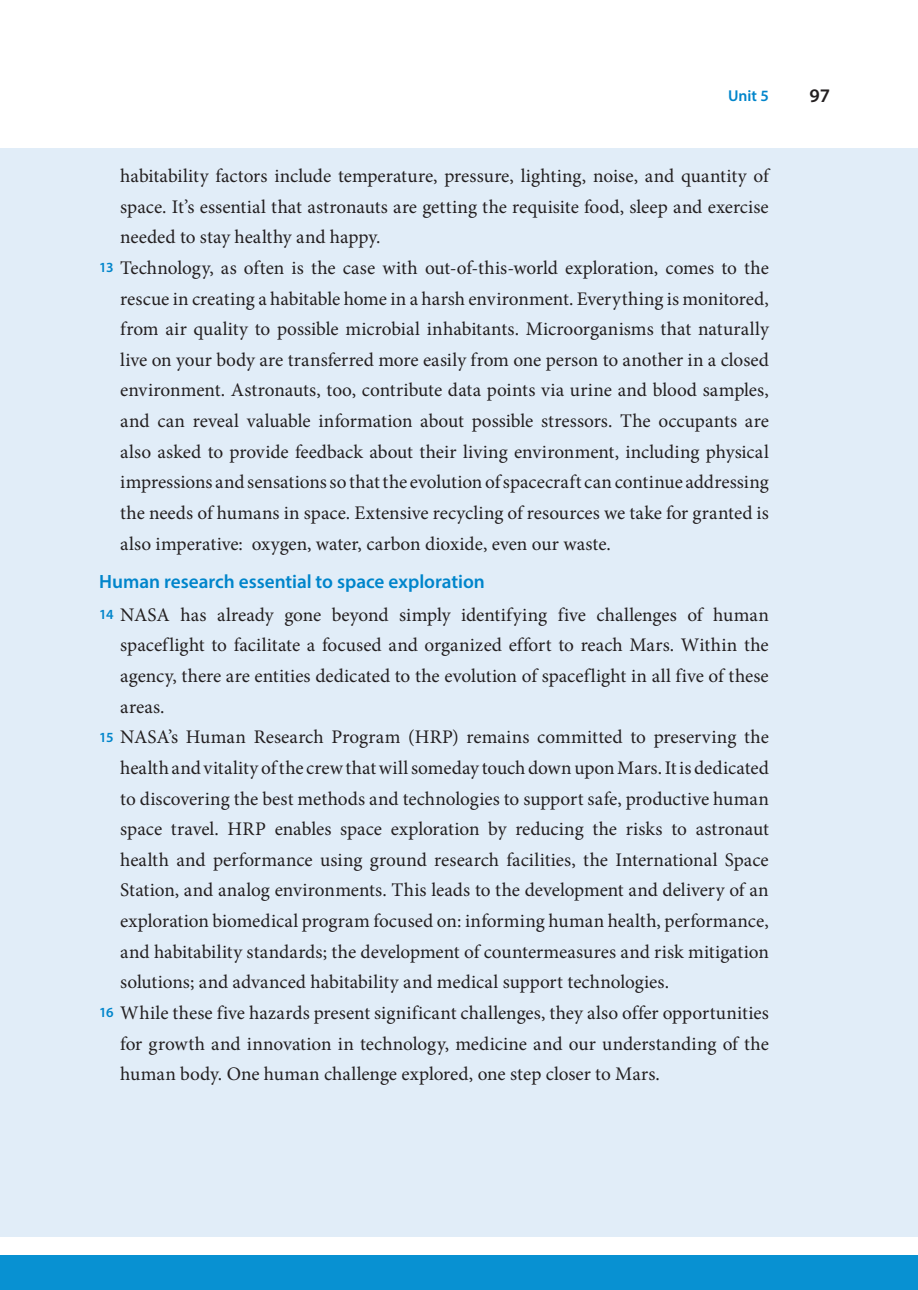
<style>
.page{position:relative;width:918px;height:1290px;background:#fff}
.page>*{position:absolute;margin:0;border:0;box-sizing:border-box;transform-origin:0 0}
.t1{font:19.25px "Minion Pro";color:#231f20}
.t2{font:600 19.25px "Myriad Pro";letter-spacing:-.005em;color:#0085cb}
.t3{font:600 19.25px "Myriad Pro";color:#231f20}
.t4{font:600 15.75px "Myriad Pro";color:#0085cb}
.s1{font-family:"Myriad Pro";font-weight:600;font-size:14px;color:#0085cb}
</style>
<div class="page">
<div style="left:0;top:1255px;width:918px;height:35px;background:#0891d2"></div>
<div style="left:0;top:149px;width:918px;height:1088px;background:#e1edf8"></div>
<p class="t4" style="left:728px;top:85px;width:42px">Unit 5</p>
<p class="t3" style="left:809px;top:83px;width:22px">97</p>
<p class="t1" style="left:120px;top:163px;width:650px">habitability factors include temperature, pressure, lighting, noise, and quantity of</p>
<p class="t1" style="left:120px;top:194px;width:650px">space. It’s essential that astronauts are getting the requisite food, sleep and exercise</p>
<p class="t1" style="left:120px;top:224px;width:262px">needed to stay healthy and happy.</p>
<p class="t1" style="left:99px;top:255px;width:671px"><span class="s1">13</span> Technology, as often is the case with out-of-this-world exploration, comes to the</p>
<p class="t1" style="left:120px;top:285px;width:650px">rescue in creating a habitable home in a harsh environment. Everything is monitored,</p>
<p class="t1" style="left:120px;top:316px;width:650px">from air quality to possible microbial inhabitants. Microorganisms that naturally</p>
<p class="t1" style="left:120px;top:347px;width:650px">live on your body are transferred more easily from one person to another in a closed</p>
<p class="t1" style="left:120px;top:377px;width:650px">environment. Astronauts, too, contribute data points via urine and blood samples,</p>
<p class="t1" style="left:120px;top:408px;width:650px">and can reveal valuable information about possible stressors. The occupants are</p>
<p class="t1" style="left:120px;top:439px;width:650px">also asked to provide feedback about their living environment, including physical</p>
<p class="t1" style="left:120px;top:469px;width:650px">impressions and sensations so that the evolution of spacecraft can continue addressing</p>
<p class="t1" style="left:120px;top:500px;width:650px">the needs of humans in space. Extensive recycling of resources we take for granted is</p>
<p class="t1" style="left:120px;top:530px;width:492px">also imperative: oxygen, water, carbon dioxide, even our waste.</p>
<p class="t2" style="left:99px;top:570px;width:387px">Human research essential to space exploration</p>
<p class="t1" style="left:99px;top:602px;width:671px"><span class="s1">14</span> NASA has already gone beyond simply identifying five challenges of human</p>
<p class="t1" style="left:120px;top:632px;width:650px">spaceflight to facilitate a focused and organized effort to reach Mars. Within the</p>
<p class="t1" style="left:120px;top:663px;width:650px">agency, there are entities dedicated to the evolution of spaceflight in all five of these</p>
<p class="t1" style="left:120px;top:694px;width:46px">areas.</p>
<p class="t1" style="left:99px;top:724px;width:671px"><span class="s1">15</span> NASA’s Human Research Program (HRP) remains committed to preserving the</p>
<p class="t1" style="left:120px;top:755px;width:650px">health and vitality of the crew that will someday touch down upon Mars. It is dedicated</p>
<p class="t1" style="left:120px;top:785px;width:650px">to discovering the best methods and technologies to support safe, productive human</p>
<p class="t1" style="left:120px;top:816px;width:650px">space travel. HRP enables space exploration by reducing the risks to astronaut</p>
<p class="t1" style="left:120px;top:847px;width:650px">health and performance using ground research facilities, the International Space</p>
<p class="t1" style="left:120px;top:877px;width:650px">Station, and analog environments. This leads to the development and delivery of an</p>
<p class="t1" style="left:120px;top:908px;width:650px">exploration biomedical program focused on: informing human health, performance,</p>
<p class="t1" style="left:120px;top:939px;width:650px">and habitability standards; the development of countermeasures and risk mitigation</p>
<p class="t1" style="left:120px;top:969px;width:550px">solutions; and advanced habitability and medical support technologies.</p>
<p class="t1" style="left:99px;top:1000px;width:671px"><span class="s1">16</span> While these five hazards present significant challenges, they also offer opportunities</p>
<p class="t1" style="left:120px;top:1030px;width:650px">for growth and innovation in technology, medicine and our understanding of the</p>
<p class="t1" style="left:120px;top:1061px;width:541px">human body. One human challenge explored, one step closer to Mars.</p>
</div>
